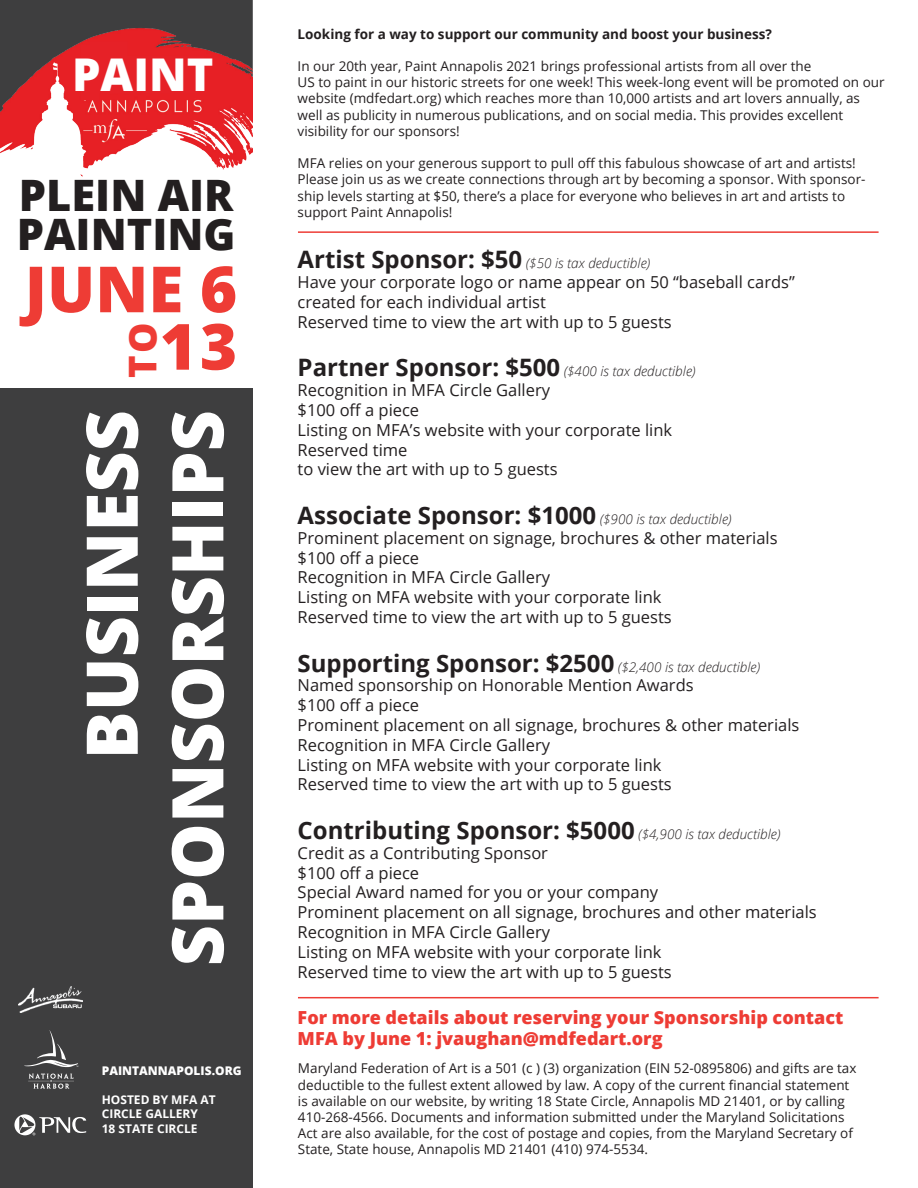
<style>
.page{position:relative;width:918px;height:1188px;background:#fff}
.page>*{position:absolute;margin:0;border:0;box-sizing:border-box;transform-origin:0 0}
.t1{font:800 71.4px/85.7px "Open Sans";color:#fff;text-align:right}
.t2{font:800 63.75px "Open Sans";color:#ee3c35}
.t3{font:800 45.15px "Open Sans";color:#fff}
.t4{font:800 43.35px/39.6px "Open Sans";color:#231f20}
.t5{font:800 38.25px "Open Sans";color:#ee3c35}
.t6{font:700 24px "Open Sans";color:#231f20}
.t7{font:800 18px/21.6px "Open Sans";color:#ee3c35}
.t8{font:16.5px/19.8px "Open Sans";color:#231f20}
.t9{font:13.5px/16.2px "Open Sans";color:#231f20}
.t10{font:italic 300 13.5px "Open Sans";color:#231f20}
.t11{font:700 13.5px "Open Sans";color:#231f20}
.t12{font:700 12px/14.4px "Open Sans";color:#fff}
.t13{font:800 12px "Open Sans";color:#fff}
.s1{font-weight:700;font-style:normal;font-size:24px}
.s2{font-weight:300;font-style:italic;font-size:13.5px}
</style>
<div class="page">
<div style="left:0;top:388px;width:253px;height:800px;background:#3e3e3f"></div>
<img style="left:19px;top:986px;width:64px;height:26px">
<svg style="left:53px;top:1004px;width:29px;height:4px"></svg>
<svg style="left:28px;top:1074px;width:46px;height:15px"></svg>
<svg style="left:24px;top:1030px;width:54px;height:37px"></svg>
<img style="left:0;top:149px;width:253px;height:28px">
<svg style="left:0;top:0;width:253px;height:149px;background:#af4346"></svg>
<hr style="left:298px;top:997px;width:581px;height:1px;background:#ee3c35">
<hr style="left:298px;top:231px;width:581px;height:2px;background:#ee3c35">
<svg style="left:14px;top:1114px;width:72px;height:21px"></svg>
<h3 class="t3" style="left:72px;top:43px;width:143px">PAINT</h3>
<h3 class="t4" style="left:17px;top:174px;width:220px">PLEIN AIR<br>PAINTING</h3>
<h2 class="t2" style="left:25px;top:244px;width:214px">JUNE 6</h2>
<h3 class="t5" style="left:116px;top:378px;width:57px;rotate:-90deg">TO</h3>
<h2 class="t2" style="left:160px;top:302px;width:79px">13</h2>
<h1 class="t1" style="left:67px;top:966px;width:558px;rotate:-90deg">BUSINESS<br>SPONSORSHIPS</h1>
<p class="t13" style="left:102px;top:1062px;width:141px">PAINTANNAPOLIS.ORG</p>
<p class="t12" style="left:102px;top:1092px;width:115px">HOSTED BY MFA AT<br>CIRCLE GALLERY<br>18 STATE CIRCLE</p>
<p class="t11" style="left:298px;top:24px;width:476px">Looking for a way to support our community and boost your business?</p>
<p class="t9" style="left:298px;top:58px;width:588px">In our 20th year, Paint Annapolis 2021 brings professional artists from all over the<br>US to paint in our historic streets for one week! This week-long event will be promoted on our website (mdfedart.org) which reaches more than 10,000 artists and art lovers annually, as well as publicity in numerous publications, and on social media. This provides excellent visibility for our sponsors!</p>
<p class="t9" style="left:298px;top:155px;width:569px">MFA relies on your generous support to pull off this fabulous showcase of art and artists!<br>Please join us as we create connections through art by becoming a sponsor. With sponsor&shy;ship levels starting at $50, there’s a place for everyone who believes in art and artists to support Paint Annapolis!</p>
<p class="t10" style="left:298px;top:254px;width:354px"><span class="s1">Artist Sponsor: $50</span> ($50 is tax deductible)</p>
<p class="t8" style="left:298px;top:272px;width:499px">Have your corporate logo or name appear on 50 “baseball cards” created for each individual artist<br>Reserved time to view the art with up to 5 guests</p>
<p class="t10" style="left:298px;top:362px;width:399px"><span class="s1">Partner Sponsor: $500</span> ($400 is tax deductible)</p>
<p class="t8" style="left:298px;top:380px;width:376px">Recognition in MFA Circle Gallery<br>$100 off a piece<br>Listing on MFA’s website with your corporate link<br>Reserved time<br>to view the art with up to 5 guests</p>
<h3 class="t6" style="left:298px;top:498px;width:435px">Associate Sponsor: $1000 <span class="s2">($900 is tax deductible)</span></h3>
<p class="t8" style="left:298px;top:527px;width:481px">Prominent placement on signage, brochures &amp; other materials $100 off a piece<br>Recognition in MFA Circle Gallery<br>Listing on MFA website with your corporate link<br>Reserved time to view the art with up to 5 guests</p>
<h3 class="t6" style="left:298px;top:646px;width:464px">Supporting Sponsor: $2500 <span class="s2">($2,400 is tax deductible)</span></h3>
<p class="t8" style="left:298px;top:675px;width:503px">Named sponsorship on Honorable Mention Awards<br>$100 off a piece<br>Prominent placement on all signage, brochures &amp; other materials Recognition in MFA Circle Gallery<br>Listing on MFA website with your corporate link<br>Reserved time to view the art with up to 5 guests</p>
<h3 class="t6" style="left:298px;top:813px;width:484px">Contributing Sponsor: $5000 <span class="s2">($4,900 is tax deductible)</span></h3>
<p class="t8" style="left:298px;top:842px;width:521px">Credit as a Contributing Sponsor<br>$100 off a piece<br>Special Award named for you or your company<br>Prominent placement on all signage, brochures and other materials Recognition in MFA Circle Gallery<br>Listing on MFA website with your corporate link<br>Reserved time to view the art with up to 5 guests</p>
<h3 class="t7" style="left:298px;top:1006px;width:547px">For more details about reserving your Sponsorship contact<br>MFA by June 1: jvaughan@mdfedart.org</h3>
<p class="t9" style="left:298px;top:1060px;width:560px">Maryland Federation of Art is a 501 (c ) (3) organization (EIN 52-0895806) and gifts are tax deductible to the fullest extent allowed by law. A copy of the current financial statement is available on our website, by writing 18 State Circle, Annapolis MD 21401, or by calling 410-268-4566. Documents and information submitted under the Maryland Solicitations Act are also available, for the cost of postage and copies, from the Maryland Secretary of State, State house, Annapolis MD 21401 (410) 974-5534.</p>
</div>
